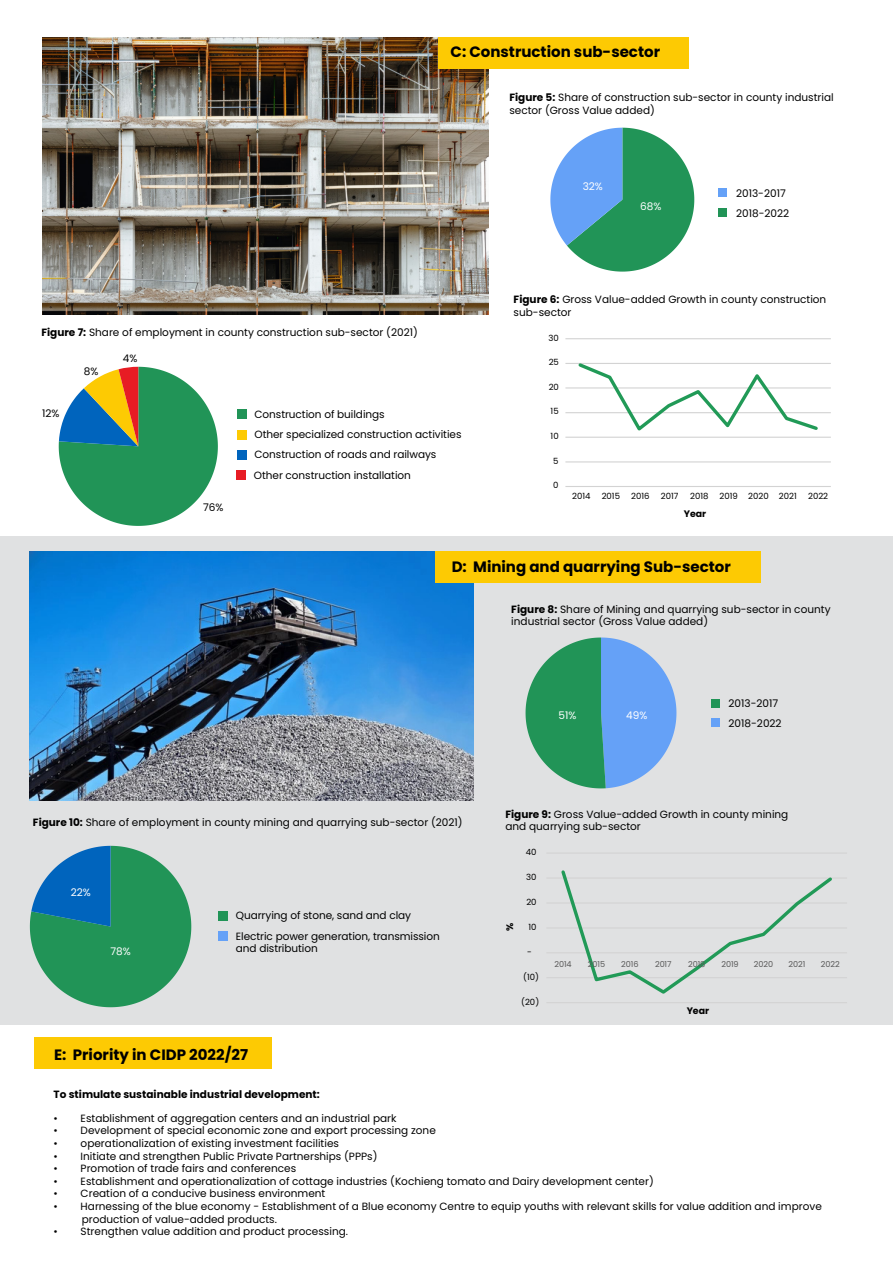
<style>
.page{position:relative;width:893px;height:1263px;background:#fff}
.page>*{position:absolute;margin:0;border:0;box-sizing:border-box;transform-origin:0 0}
.t1{font:700 15px "Poppins";color:#000}
.t2{font:10.5px/12.6px "Poppins";color:#000}
.t3{font:700 10.5px "Poppins";color:#000}
.t4{font:10.5px "Poppins";letter-spacing:-.005em;color:#fff}
.t5{font:700 9.45px "Poppins";letter-spacing:-.005em;color:#000}
.t6{font:8.55px "Poppins";color:#000}
.t7{font:8.1px "Poppins";letter-spacing:-.005em;color:#595959}
.s1{font-weight:700}
</style>
<div class="page">
<img style="left:42px;top:37px;width:447px;height:277px">
<div style="left:0;top:536px;width:893px;height:488px;background:#e0e1e2"></div>
<img style="left:30px;top:551px;width:443px;height:249px">
<svg style="left:550px;top:128px;width:144px;height:144px"></svg>
<div style="left:718px;top:189px;width:9px;height:8px;background:#65a1f7"></div>
<div style="left:718px;top:208px;width:9px;height:9px;background:#219457"></div>
<hr style="left:565px;top:461px;width:266px;height:1px;background:#d3d3d3">
<hr style="left:565px;top:437px;width:266px;height:1px;background:#d3d3d3">
<hr style="left:565px;top:412px;width:266px;height:1px;background:#d3d3d3">
<hr style="left:565px;top:387px;width:266px;height:1px;background:#d3d3d3">
<hr style="left:565px;top:363px;width:266px;height:1px;background:#d3d3d3">
<hr style="left:565px;top:338px;width:266px;height:1px;background:#d3d3d3">
<hr style="left:565px;top:486px;width:266px;height:1px;background:#d3d3d3">
<svg style="left:576px;top:363px;width:244px;height:68px"></svg>
<div style="left:237px;top:409px;width:10px;height:10px;background:#219457"></div>
<div style="left:237px;top:430px;width:10px;height:9px;background:#fdca03"></div>
<div style="left:237px;top:450px;width:10px;height:10px;background:#0064bd"></div>
<svg style="left:526px;top:637px;width:150px;height:151px"></svg>
<div style="left:711px;top:698px;width:9px;height:9px;background:#219457"></div>
<div style="left:711px;top:718px;width:9px;height:9px;background:#65a1f7"></div>
<hr style="left:546px;top:1002px;width:301px;height:1px;background:#d3d3d3">
<hr style="left:546px;top:977px;width:301px;height:1px;background:#d3d3d3">
<hr style="left:546px;top:927px;width:301px;height:1px;background:#d3d3d3">
<hr style="left:546px;top:902px;width:301px;height:1px;background:#d3d3d3">
<hr style="left:546px;top:877px;width:301px;height:1px;background:#d3d3d3">
<hr style="left:546px;top:852px;width:301px;height:2px;background:#d3d3d3">
<hr style="left:546px;top:952px;width:301px;height:1px;background:#d3d3d3">
<svg style="left:561px;top:870px;width:271px;height:124px"></svg>
<svg style="left:30px;top:846px;width:161px;height:161px"></svg>
<div style="left:218px;top:911px;width:10px;height:10px;background:#219457"></div>
<div style="left:218px;top:931px;width:10px;height:10px;background:#65a1f7"></div>
<div style="left:438px;top:37px;width:250px;height:31px;background:#fdca03"></div>
<div style="left:435px;top:551px;width:325px;height:32px;background:#fdca03"></div>
<div style="left:34px;top:1037px;width:238px;height:32px;background:#fdca03"></div>
<svg style="left:59px;top:367px;width:159px;height:159px"></svg>
<div style="left:236px;top:471px;width:10px;height:9px;background:#e71c24"></div>
<h1 class="t1" style="left:451px;top:43px;width:211px">C: Construction sub-sector</h1>
<p class="t2" style="left:509px;top:91px;width:326px"><span class="s1">Figure 5:</span> Share of construction sub-sector in county industrial sector (Gross Value added)</p>
<p class="t4" style="left:583px;top:180px;width:22px">32%</p>
<p class="t4" style="left:640px;top:200px;width:23px">68%</p>
<p class="t2" style="left:736px;top:184px;width:55px;line-height:20px">2013-2017<br>2018-2022</p>
<p class="t2" style="left:41px;top:326px;width:378px"><span class="s1">Figure 7:</span> Share of employment in county construction sub-sector (2021)</p>
<p class="t2" style="left:42px;top:407px;width:19px">12%</p>
<p class="t2" style="left:84px;top:365px;width:16px">8%</p>
<p class="t2" style="left:123px;top:352px;width:16px">4%</p>
<p class="t2" style="left:203px;top:501px;width:22px">76%</p>
<p class="t2" style="left:255px;top:404px;width:208px;line-height:20.2px">Construction of buildings<br>Other specialized construction activities<br>Construction of roads and railways</p>
<p class="t2" style="left:254px;top:469px;width:159px">Other construction installation</p>
<p class="t2" style="left:514px;top:293px;width:314px"><span class="s1">Figure 6:</span> Gross Value-added Growth in county construction sub-sector</p>
<p class="t6" style="left:549px;top:333px;width:12px">30</p>
<p class="t6" style="left:549px;top:357px;width:12px">25</p>
<p class="t6" style="left:549px;top:382px;width:12px">20</p>
<p class="t6" style="left:551px;top:406px;width:10px">15</p>
<p class="t6" style="left:551px;top:431px;width:10px">10</p>
<p class="t6" style="left:553px;top:456px;width:7px">5</p>
<p class="t6" style="left:553px;top:480px;width:7px">0</p>
<p class="t6" style="left:572px;top:491px;width:20px">2014</p>
<p class="t6" style="left:602px;top:491px;width:20px">2015</p>
<p class="t6" style="left:631px;top:491px;width:20px">2016</p>
<p class="t6" style="left:661px;top:491px;width:19px">2017</p>
<p class="t6" style="left:690px;top:491px;width:20px">2018</p>
<p class="t6" style="left:720px;top:491px;width:79px">2019 2020 2021</p>
<p class="t6" style="left:808px;top:491px;width:22px">2022</p>
<p class="t5" style="left:684px;top:509px;width:24px">Year</p>
<h1 class="t1" style="left:452px;top:558px;width:281px">D: Mining and quarrying Sub-sector</h1>
<p class="t2" style="left:511px;top:603px;width:321px"><span class="s1">Figure 8:</span> Share of Mining and quarrying sub-sector in county industrial sector (Gross Value added)</p>
<p class="t2" style="left:33px;top:816px;width:431px"><span class="s1">Figure 10:</span> Share of employment in county mining and quarrying sub-sector (2021)</p>
<p class="t4" style="left:71px;top:886px;width:21px">22%</p>
<p class="t4" style="left:111px;top:945px;width:22px">78%</p>
<p class="t2" style="left:236px;top:906px;width:206px;line-height:20.2px">Quarrying of stone, sand and clay<br>Electric power generation, transmission</p>
<p class="t2" style="left:236px;top:942px;width:84px">and distribution</p>
<p class="t4" style="left:558px;top:709px;width:19px">51%</p>
<p class="t4" style="left:626px;top:709px;width:23px">49%</p>
<p class="t2" style="left:728px;top:694px;width:55px;line-height:20px">2013-2017<br>2018-2022</p>
<p class="t2" style="left:505px;top:808px;width:285px"><span class="s1">Figure 9:</span> Gross Value-added Growth in county mining and quarrying sub-sector</p>
<p class="t6" style="left:526px;top:847px;width:12px">40</p>
<p class="t6" style="left:526px;top:872px;width:12px">30</p>
<p class="t5" style="left:504px;top:931px;width:10px;rotate:-90deg">%</p>
<p class="t6" style="left:526px;top:897px;width:12px">20</p>
<p class="t6" style="left:528px;top:922px;width:10px">10</p>
<p class="t6" style="left:527px;top:947px;width:6px">-</p>
<p class="t6" style="left:523px;top:972px;width:17px">(10)</p>
<p class="t6" style="left:521px;top:997px;width:19px">(20)</p>
<p class="t7" style="left:554px;top:959px;width:19px">2014</p>
<p class="t7" style="left:588px;top:959px;width:19px">2015</p>
<p class="t7" style="left:621px;top:959px;width:19px">2016</p>
<p class="t7" style="left:655px;top:959px;width:18px">2017</p>
<p class="t7" style="left:688px;top:959px;width:19px">2018</p>
<p class="t7" style="left:721px;top:959px;width:19px">2019</p>
<p class="t7" style="left:754px;top:959px;width:21px">2020</p>
<p class="t7" style="left:788px;top:959px;width:18px">2021</p>
<p class="t7" style="left:821px;top:959px;width:20px">2022</p>
<p class="t5" style="left:687px;top:1005px;width:24px">Year</p>
<h1 class="t1" style="left:54px;top:1046px;width:195px">E: Priority in CIDP 2022/27</h1>
<p class="t3" style="left:54px;top:1088px;width:268px">To stimulate sustainable industrial development:</p>
<p class="t2" style="left:54px;top:1112px;width:344px">• Establishment of aggregation centers and an industrial park</p>
<p class="t2" style="left:54px;top:1124px;width:384px">• Development of special economic zone and export processing zone</p>
<p class="t2" style="left:54px;top:1137px;width:287px">• operationalization of existing investment facilities</p>
<p class="t2" style="left:54px;top:1150px;width:325px">• Initiate and strengthen Public Private Partnerships (PPPs)</p>
<p class="t2" style="left:54px;top:1162px;width:244px">• Promotion of trade fairs and conferences</p>
<p class="t2" style="left:54px;top:1175px;width:602px">• Establishment and operationalization of cottage industries (Kochieng tomato and Dairy development center)</p>
<p class="t2" style="left:54px;top:1187px;width:273px">• Creation of a conducive business environment</p>
<p class="t2" style="left:82px;top:1200px;width:742px;text-indent:-28px">• Harnessing of the blue economy - Establishment of a Blue economy Centre to equip youths with relevant skills for value addition and improve production of value-added products.</p>
<p class="t2" style="left:54px;top:1225px;width:296px">• Strengthen value addition and product processing.</p>
</div>
